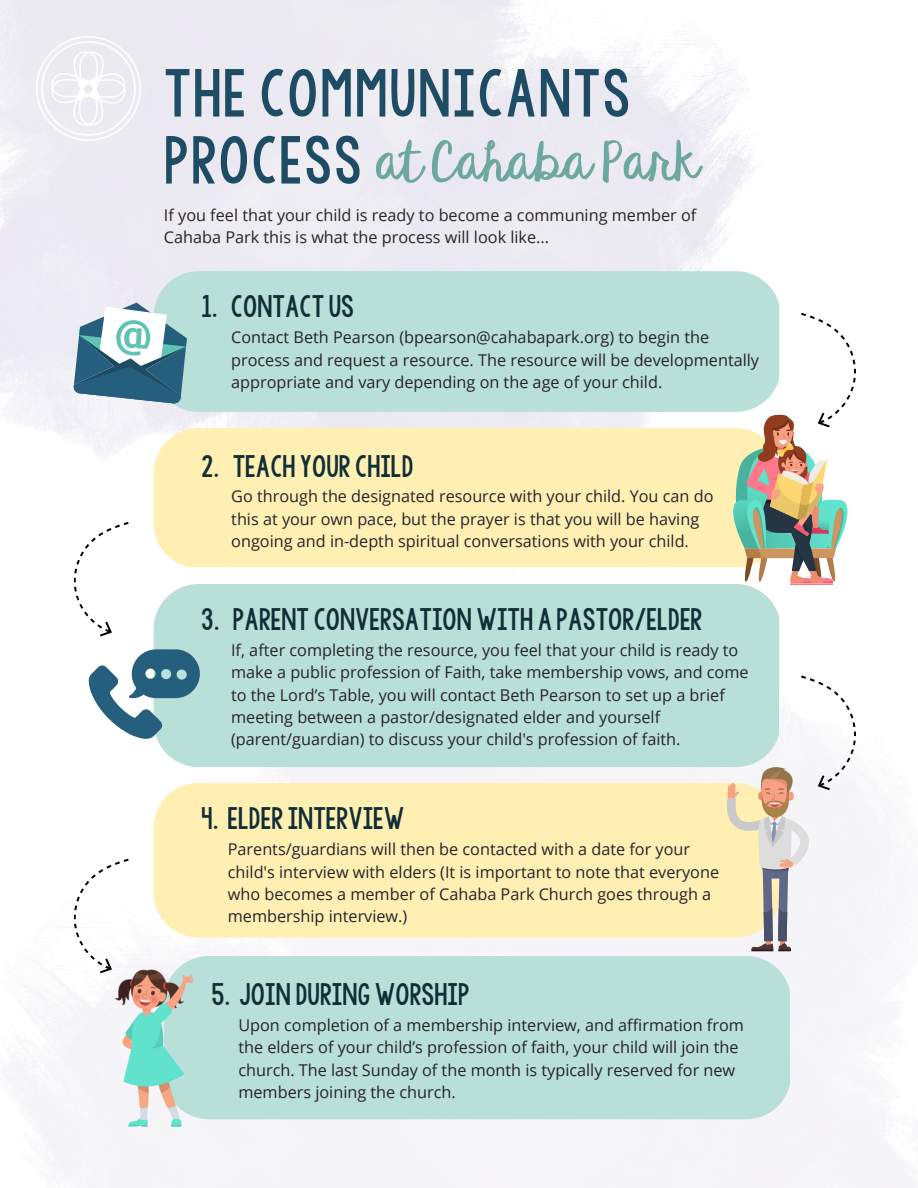
<style>
.page{position:relative;width:918px;height:1188px;background:#fff}
.page>*{position:absolute;margin:0;border:0;box-sizing:border-box;transform-origin:0 0}
.t1{font:64.05px "KG Sorry Not Sorry Chub";letter-spacing:.03em;color:#1e4c64}
.t2{font:52.65px "KG Satisfied Script";color:#6ca89f}
.t3{font:29.55px "KG Sorry Not Sorry Chub";color:#102e36}
.t4{font:16.2px/22.4px "Open Sans";color:#27232b}
.s1{font-family:"KG Sorry Not Sorry Chub";font-size:64.05px;color:#1e4c64}
</style>
<div class="page">
<div style="left:154px;top:271px;width:625px;height:141px;background:#b9dfd9"></div>
<div style="left:154px;top:428px;width:579px;height:139px;background:#ffefb3"></div>
<div style="left:154px;top:783px;width:572px;height:155px;background:#ffefb3"></div>
<div style="left:201px;top:956px;width:588px;height:163px;background:#b9dfd9"></div>
<svg style="left:74px;top:522px;width:55px;height:114px"></svg>
<svg style="left:733px;top:313px;width:123px;height:271px"></svg>
<img style="left:48px;top:938px;width:153px;height:198px">
<svg style="left:726px;top:676px;width:130px;height:275px"></svg>
<svg style="left:63px;top:293px;width:134px;height:134px"></svg>
<img style="left:37px;top:37px;width:103px;height:103px">
<div style="left:154px;top:584px;width:625px;height:183px;background:#b9dfd9"></div>
<svg style="left:89px;top:649px;width:111px;height:90px"></svg>
<svg style="left:74px;top:859px;width:55px;height:114px"></svg>
<h1 class="t1" style="left:164px;top:56px;width:468px">THE COMMUNICANTS</h1>
<h2 class="t2" style="left:164px;top:131px;width:537px"><span class="s1">PROCESS</span> at Cahaba Park</h2>
<p class="t4" style="left:164px;top:203px;width:534px">If you feel that your child is ready to become a communing member of<br>Cahaba Park this is what the process will look like...</p>
<h3 class="t3" style="left:201px;top:289px;width:154px">1. CONTACT US</h3>
<p class="t4" style="left:231px;top:326px;width:530px">Contact Beth Pearson (bpearson@cahabapark.org) to begin the process and request a resource. The resource will be developmentally appropriate and vary depending on the age of your child.</p>
<h3 class="t3" style="left:201px;top:449px;width:214px">2. TEACH YOUR CHILD</h3>
<p class="t4" style="left:231px;top:485px;width:484px">Go through the designated resource with your child. You can do this at your own pace, but the prayer is that you will be having ongoing and in-depth spiritual conversations with your child.</p>
<h3 class="t3" style="left:201px;top:602px;width:503px">3. PARENT CONVERSATIONWITH A PASTOR/ELDER</h3>
<p class="t4" style="left:231px;top:639px;width:519px">If, after completing the resource, you feel that your child is ready to make a public profession of Faith, take membership vows, and come to the Lord’s Table, you will contact Beth Pearson to set up a brief meeting between a pastor/designated elder and yourself (parent/guardian) to discuss your child's profession of faith.</p>
<h3 class="t3" style="left:201px;top:801px;width:205px">4. ELDER INTERVIEW</h3>
<p class="t4" style="left:228px;top:838px;width:493px">Parents/guardians will then be contacted with a date for your child's interview with elders (It is important to note that everyone who becomes a member of Cahaba Park Church goes through a membership interview.)</p>
<h3 class="t3" style="left:212px;top:977px;width:260px">5. JOIN DURINGWORSHIP</h3>
<p class="t4" style="left:238px;top:1013px;width:507px">Upon completion of a membership interview, and affirmation from the elders of your child’s profession of faith, your child will join the church. The last Sunday of the month is typically reserved for new members joining the church.</p>
</div>
